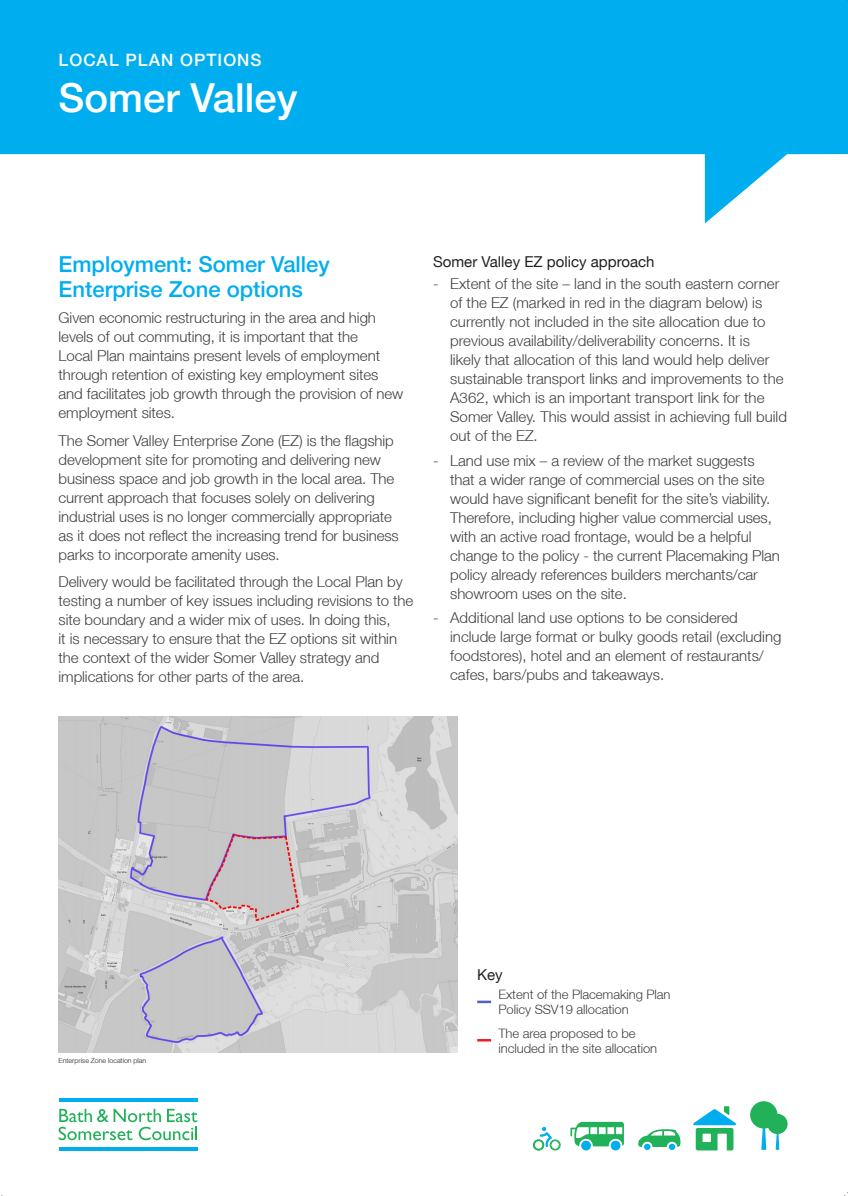
<style>
.page{position:relative;width:848px;height:1196px;background:#fff}
.page>*{position:absolute;margin:0;border:0;box-sizing:border-box;transform-origin:0 0}
.t1{font:500 40px "Helvetica Neue LT";color:#fff}
.t2{font:500 22px/25px "Helvetica Neue LT";color:#00aeef}
.t3{font:500 17px "Helvetica Neue LT";letter-spacing:.06em;color:#fff}
.t4{font:300 15px/19px "Helvetica Neue LT";letter-spacing:-.005em;color:#3e3e3f}
.t5{font:15px "Helvetica Neue LT";color:#231f20}
.t6{font:300 13px/15px "Helvetica Neue LT";letter-spacing:-.005em;color:#3e3e3f}
.t7{font:300 7px "Helvetica Neue LT";color:#231f20}
</style>
<div class="page">
<svg style="left:0;top:0;width:847px;height:223px;fill:#00aeef"></svg>
<svg style="left:775px;top:1134px;width:4px;height:16px"></svg>
<div style="left:767px;top:1114px;width:20px;height:20px;background:#21b259;border-radius:50%"></div>
<svg style="left:761px;top:1128px;width:5px;height:22px"></svg>
<div style="left:749px;top:1101px;width:28px;height:27px;background:#21b259;border-radius:50%"></div>
<svg style="left:693px;top:1106px;width:42px;height:44px"></svg>
<div style="left:643px;top:1143px;width:7px;height:7px;background:#00aeef;border-radius:50%"></div>
<div style="left:643px;top:1143px;width:8px;height:7px;border:1px solid #fff;border-radius:50%"></div>
<div style="left:668px;top:1143px;width:7px;height:7px;background:#00aeef;border-radius:50%"></div>
<div style="left:667px;top:1143px;width:8px;height:7px;border:1px solid #fff;border-radius:50%"></div>
<svg style="left:570px;top:1122px;width:53px;height:24px"></svg>
<div style="left:610px;top:1140px;width:10px;height:10px;background:#00aeef;border-radius:50%"></div>
<div style="left:581px;top:1140px;width:9px;height:10px;background:#00aeef;border-radius:50%"></div>
<svg style="left:533px;top:1126px;width:27px;height:24px"></svg>
<div style="left:550px;top:1140px;width:9px;height:9px;border:1px solid #21b259;border-radius:50%"></div>
<div style="left:534px;top:1140px;width:8px;height:9px;border:1px solid #21b259;border-radius:50%"></div>
<svg style="left:638px;top:1129px;width:42px;height:18px"></svg>
<hr style="left:59px;top:1147px;width:138px;height:3px;background:#00aeef">
<hr style="left:59px;top:1098px;width:138px;height:4px;background:#00aeef">
<svg style="left:59px;top:1109px;width:138px;height:31px"></svg>
<img style="left:59px;top:716px;width:398px;height:337px">
<hr style="left:477px;top:1000px;width:14px;height:3px;background:#5360c6">
<svg style="left:477px;top:1039px;width:14px;height:2px"></svg>
<p class="t3" style="left:59px;top:50px;width:204px">LOCAL PLAN OPTIONS</p>
<h1 class="t1" style="left:59px;top:74px;width:240px">Somer Valley</h1>
<h2 class="t2" style="left:59px;top:251px;width:273px">Employment: Somer Valley<br>Enterprise Zone options</h2>
<p class="t4" style="left:59px;top:308px;width:346px">Given economic restructuring in the area and high levels of out commuting, it is important that the<br>Local Plan maintains present levels of employment through retention of existing key employment sites and facilitates job growth through the provision of new employment sites.</p>
<p class="t4" style="left:59px;top:430px;width:341px">The Somer Valley Enterprise Zone (EZ) is the flagship development site for promoting and delivering new business space and job growth in the local area. The current approach that focuses solely on delivering industrial uses is no longer commercially appropriate as it does not reflect the increasing trend for business parks to incorporate amenity uses.</p>
<p class="t4" style="left:59px;top:572px;width:356px">Delivery would be facilitated through the Local Plan by testing a number of key issues including revisions to the site boundary and a wider mix of uses. In doing this,<br>it is necessary to ensure that the EZ options sit within the context of the wider Somer Valley strategy and implications for other parts of the area.</p>
<p class="t5" style="left:433px;top:253px;width:223px">Somer Valley EZ policy approach</p>
<p class="t4" style="left:450px;top:274px;width:338px;text-indent:-17px">- Extent of the site – land in the south eastern corner of the EZ (marked in red in the diagram below) is currently not included in the site allocation due to previous availability/deliverability concerns. It is<br>likely that allocation of this land would help deliver sustainable transport links and improvements to the A362, which is an important transport link for the Somer Valley. This would assist in achieving full build out of the EZ.</p>
<p class="t4" style="left:450px;top:450px;width:331px;text-indent:-17px">- Land use mix – a review of the market suggests that a wider range of commercial uses on the site would have significant benefit for the site’s viability.<br>Therefore, including higher value commercial uses, with an active road frontage, would be a helpful change to the policy - the current Placemaking Plan policy already references builders merchants/car showroom uses on the site.</p>
<p class="t4" style="left:450px;top:608px;width:332px;text-indent:-17px">- Additional land use options to be considered include large format or bulky goods retail (excluding foodstores), hotel and an element of restaurants/ cafes, bars/pubs and takeaways.</p>
<p class="t7" style="left:59px;top:1056px;width:89px">Enterprise Zone location plan</p>
<p class="t5" style="left:477px;top:966px;width:27px">Key</p>
<p class="t6" style="left:498px;top:987px;width:173px">Extent of the Placemaking Plan<br>Policy SSV19 allocation</p>
<p class="t6" style="left:498px;top:1025px;width:160px">The area proposed to be included in the site allocation</p>
</div>
